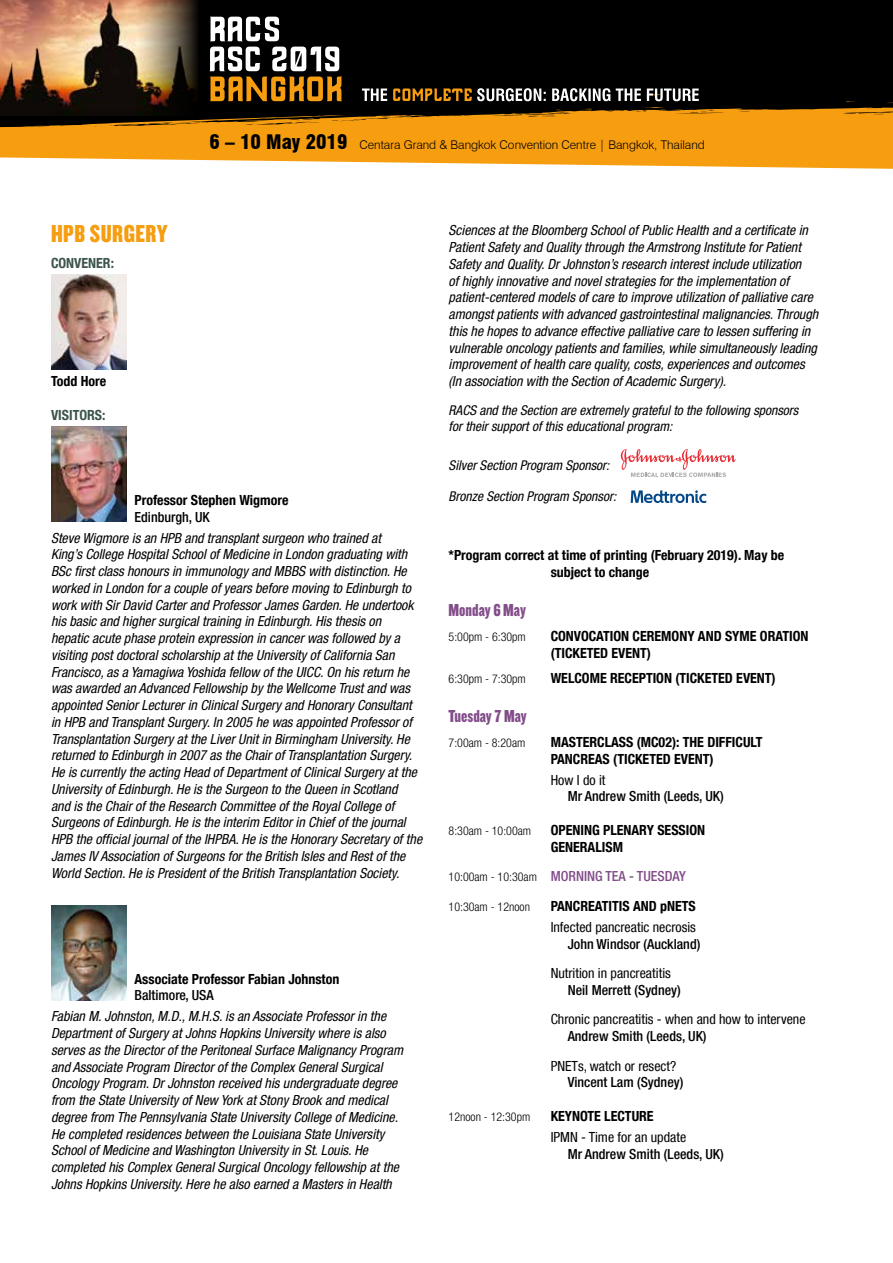
<style>
.page{position:relative;width:893px;height:1263px;background:#fff}
.page>*{position:absolute;margin:0;border:0;box-sizing:border-box;transform-origin:0 0}
.t1{font:25.5px "Knockout HTF69 Full Liteweight";letter-spacing:.02em;color:#f69d10}
.t2{font:18px "Knockout HTF69 Full Liteweight";color:#824d89}
.t3{font:italic condensed 13.95px/16.8px "Helvetica Neue LT Com";color:#000}
.t4{font:700 condensed 13.95px/16.8px "Helvetica Neue LT Com";color:#000}
.t5{font:500 condensed 13.95px "Helvetica Neue LT Com";color:#000}
.t6{font:condensed 13.95px "Helvetica Neue LT Com";color:#000}
.t7{font:500 condensed 13.95px "Helvetica Neue LT Com";color:#824d89}
.t8{font:700 condensed 13.95px "Helvetica Neue LT Com";color:#3b544c}
.t9{font:italic condensed 13.5px/16.2px "Helvetica Neue LT Com";color:#000}
.t10{font:300 condensed 12px "Helvetica Neue LT Com";color:#000}
.t11{font:300 12px "Swiss 721 BT";color:#000}
.s1{font-weight:900;font-stretch:condensed;font-size:19.5px}
.s2{font-weight:300;font-size:12px;color:#000}
</style>
<div class="page">
<img style="left:51px;top:275px;width:75px;height:95px">
<img style="left:51px;top:427px;width:75px;height:95px">
<img style="left:51px;top:905px;width:75px;height:95px">
<svg style="left:621px;top:449px;width:115px;height:28px"></svg>
<svg style="left:631px;top:490px;width:75px;height:13px"></svg>
<div style="left:0;top:0;width:893px;height:154px;background:#000"></div>
<img style="left:0;top:0;width:224px;height:86px">
<svg style="left:0;top:86px;width:893px;height:83px;fill:#f69d10"></svg>
<svg style="left:393px;top:88px;width:306px;height:13px"></svg>
<svg style="left:362px;top:89px;width:25px;height:12px"></svg>
<svg style="left:209px;top:77px;width:134px;height:24px"></svg>
<svg style="left:209px;top:47px;width:130px;height:24px"></svg>
<svg style="left:209px;top:17px;width:71px;height:24px"></svg>
<p class="t11" style="left:209px;top:137px;width:497px"><span class="s1">6 – 10 May 2019</span> Centara Grand &amp; Bangkok Convention Centre | Bangkok, Thailand</p>
<h1 class="t1" style="left:51px;top:221px;width:118px">HPB SURGERY</h1>
<p class="t8" style="left:51px;top:254px;width:65px">CONVENER:</p>
<p class="t4" style="left:51px;top:373px;width:57px">Todd Hore</p>
<p class="t8" style="left:51px;top:407px;width:56px">VISITORS:</p>
<p class="t4" style="left:135px;top:492px;width:156px">Professor Stephen Wigmore</p>
<p class="t5" style="left:135px;top:508px;width:77px">Edinburgh, UK</p>
<p class="t3" style="left:51px;top:529px;width:373px">Steve Wigmore is an HPB and transplant surgeon who trained at<br>King’s College Hospital School of Medicine in London graduating with BSc first class honours in immunology and MBBS with distinction. He worked in London for a couple of years before moving to Edinburgh to work with Sir David Carter and Professor James Garden. He undertook his basic and higher surgical training in Edinburgh. His thesis on hepatic acute phase protein expression in cancer was followed by a visiting post doctoral scholarship at the University of California San Francisco, as a Yamagiwa Yoshida fellow of the UICC. On his return he was awarded an Advanced Fellowship by the Wellcome Trust and was appointed Senior Lecturer in Clinical Surgery and Honorary Consultant in HPB and Transplant Surgery. In 2005 he was appointed Professor of Transplantation Surgery at the Liver Unit in Birmingham University. He returned to Edinburgh in 2007 as the Chair of Transplantation Surgery.<br>He is currently the acting Head of Department of Clinical Surgery at the University of Edinburgh. He is the Surgeon to the Queen in Scotland<br>and is the Chair of the Research Committee of the Royal College of Surgeons of Edinburgh. He is the interim Editor in Chief of the journal HPB the official journal of the IHPBA. He is the Honorary Secretary of the James IV Association of Surgeons for the British Isles and Rest of the World Section. He is President of the British Transplantation Society.</p>
<p class="t4" style="left:135px;top:970px;width:206px">Associate Professor Fabian Johnston</p>
<p class="t5" style="left:135px;top:987px;width:81px">Baltimore, USA</p>
<p class="t3" style="left:51px;top:1008px;width:354px">Fabian M. Johnston, M.D., M.H.S. is an Associate Professor in the Department of Surgery at Johns Hopkins University where is also serves as the Director of the Peritoneal Surface Malignancy Program and Associate Program Director of the Complex General Surgical Oncology Program. Dr Johnston received his undergraduate degree from the State University of New York at Stony Brook and medical degree from The Pennsylvania State University College of Medicine.<br>He completed residences between the Louisiana State University School of Medicine and Washington University in St. Louis. He completed his Complex General Surgical Oncology fellowship at the Johns Hopkins University. Here he also earned a Masters in Health</p>
<p class="t3" style="left:449px;top:222px;width:371px">Sciences at the Bloomberg School of Public Health and a certificate in Patient Safety and Quality through the Armstrong Institute for Patient Safety and Quality. Dr Johnston’s research interest include utilization<br>of highly innovative and novel strategies for the implementation of patient-centered models of care to improve utilization of palliative care amongst patients with advanced gastrointestinal malignancies. Through this he hopes to advance effective palliative care to lessen suffering in vulnerable oncology patients and families, while simultaneously leading improvement of health care quality, costs, experiences and outcomes (In association with the Section of Academic Surgery).</p>
<p class="t9" style="left:449px;top:402px;width:351px">RACS and the Section are extremely grateful to the following sponsors for their support of this educational program:</p>
<p class="t9" style="left:449px;top:457px;width:162px">Silver Section Program Sponsor:</p>
<p class="t9" style="left:449px;top:488px;width:169px">Bronze Section Program Sponsor:</p>
<p class="t4" style="left:551px;top:547px;width:235px;text-indent:-102px">*Program correct at time of printing (February 2019). May be subject to change</p>
<p class="t2" style="left:449px;top:600px;width:79px">Monday 6 May</p>
<p class="t10" style="left:449px;top:630px;width:79px">5:00pm - 6:30pm</p>
<p class="t4" style="left:551px;top:628px;width:259px">CONVOCATION CEREMONY AND SYME ORATION (TICKETED EVENT)</p>
<p class="t10" style="left:449px;top:672px;width:79px">6:30pm - 7:30pm</p>
<p class="t4" style="left:551px;top:670px;width:227px">WELCOME RECEPTION (TICKETED EVENT)</p>
<p class="t2" style="left:449px;top:706px;width:80px">Tuesday 7 May</p>
<p class="t10" style="left:449px;top:736px;width:78px">7:00am - 8:20am</p>
<p class="t4" style="left:551px;top:733px;width:213px">MASTERCLASS (MC02): THE DIFFICULT<br>PANCREAS (TICKETED EVENT)</p>
<p class="t6" style="left:551px;top:771px;width:56px">How I do it</p>
<p class="t5" style="left:568px;top:788px;width:158px">Mr Andrew Smith (Leeds, UK)</p>
<p class="t10" style="left:449px;top:824px;width:84px">8:30am - 10:00am</p>
<p class="t4" style="left:551px;top:822px;width:156px">OPENING PLENARY SESSION<br>GENERALISM</p>
<p class="t7" style="left:449px;top:868px;width:239px"><span class="s2">10:00am - 10:30am</span> MORNING TEA - TUESDAY</p>
<p class="t10" style="left:449px;top:900px;width:83px">10:30am - 12noon</p>
<p class="t4" style="left:551px;top:897px;width:147px">PANCREATITIS AND pNETS</p>
<p class="t6" style="left:551px;top:919px;width:147px">Infected pancreatic necrosis</p>
<p class="t5" style="left:568px;top:935px;width:134px">John Windsor (Auckland)</p>
<p class="t6" style="left:551px;top:965px;width:122px">Nutrition in pancreatitis</p>
<p class="t5" style="left:568px;top:981px;width:115px">Neil Merrett (Sydney)</p>
<p class="t6" style="left:551px;top:1011px;width:256px">Chronic pancreatitis - when and how to intervene</p>
<p class="t5" style="left:568px;top:1028px;width:140px">Andrew Smith (Leeds, UK)</p>
<p class="t6" style="left:551px;top:1057px;width:127px">PNETs, watch or resect?</p>
<p class="t5" style="left:568px;top:1074px;width:117px">Vincent Lam (Sydney)</p>
<p class="t10" style="left:449px;top:1110px;width:83px">12noon - 12:30pm</p>
<p class="t4" style="left:551px;top:1108px;width:104px">KEYNOTE LECTURE</p>
<p class="t6" style="left:551px;top:1129px;width:137px">IPMN - Time for an update</p>
<p class="t5" style="left:568px;top:1145px;width:158px">Mr Andrew Smith (Leeds, UK)</p>
</div>
